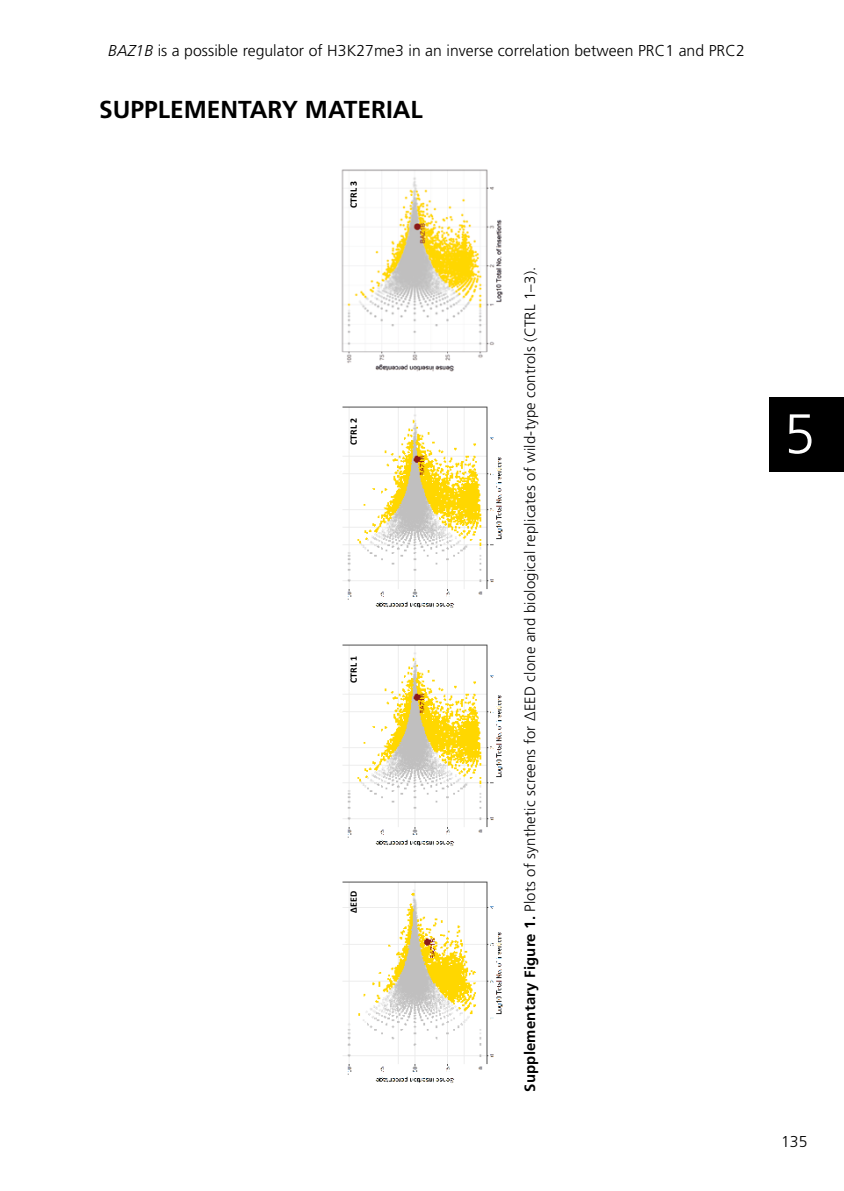
<style>
.page{position:relative;width:844px;height:1191px;background:#fff}
.page>*{position:absolute;margin:0;border:0;box-sizing:border-box;transform-origin:0 0}
.t1{font:300 56px "Frutiger LT Std";color:#fff}
.t2{font:700 24.5px "Frutiger LT Std";color:#000}
.t3{font:300 15.75px "Frutiger LT Std";letter-spacing:.005em;color:#000}
.t4{font:300 14.88px "Frutiger LT Std";letter-spacing:.015em;color:#000}
.t5{font:700 9.8px "Calibri";color:#000}
.s1{font-style:italic}
.s2{font-weight:700}
</style>
<div class="page">
<div style="left:769px;top:397px;width:74px;height:74px;background:#000"></div>
<img style="left:342px;top:881px;width:161px;height:203px">
<img style="left:341px;top:169px;width:162px;height:203px">
<img style="left:342px;top:406px;width:161px;height:203px">
<img style="left:342px;top:644px;width:161px;height:203px">
<p class="t3" style="left:108px;top:41px;width:638px"><span class="s1">BAZ1B</span> is a possible regulator of H3K27me3 in an inverse correlation between PRC1 and PRC2</p>
<h2 class="t2" style="left:99px;top:95px;width:325px">SUPPLEMENTARY MATERIAL</h2>
<p class="t5" style="left:346px;top:208px;width:28px;rotate:-90deg">CTRL 3</p>
<p class="t5" style="left:346px;top:445px;width:28px;rotate:-90deg">CTRL 2</p>
<p class="t5" style="left:346px;top:683px;width:28px;rotate:-90deg">CTRL 1</p>
<p class="t5" style="left:346px;top:912px;width:23px;rotate:-90deg">∆EED</p>
<p class="t4" style="left:521px;top:1091px;width:826px;rotate:-90deg"><span class="s2">Supplementary Figure 1.</span> Plots of synthetic screens for ΔEED clone and biological replicates of wild-type controls (CTRL 1–3).</p>
<h1 class="t1" style="left:783px;top:402px;width:33px">5</h1>
<p class="t3" style="left:781px;top:1132px;width:28px">135</p>
</div>
